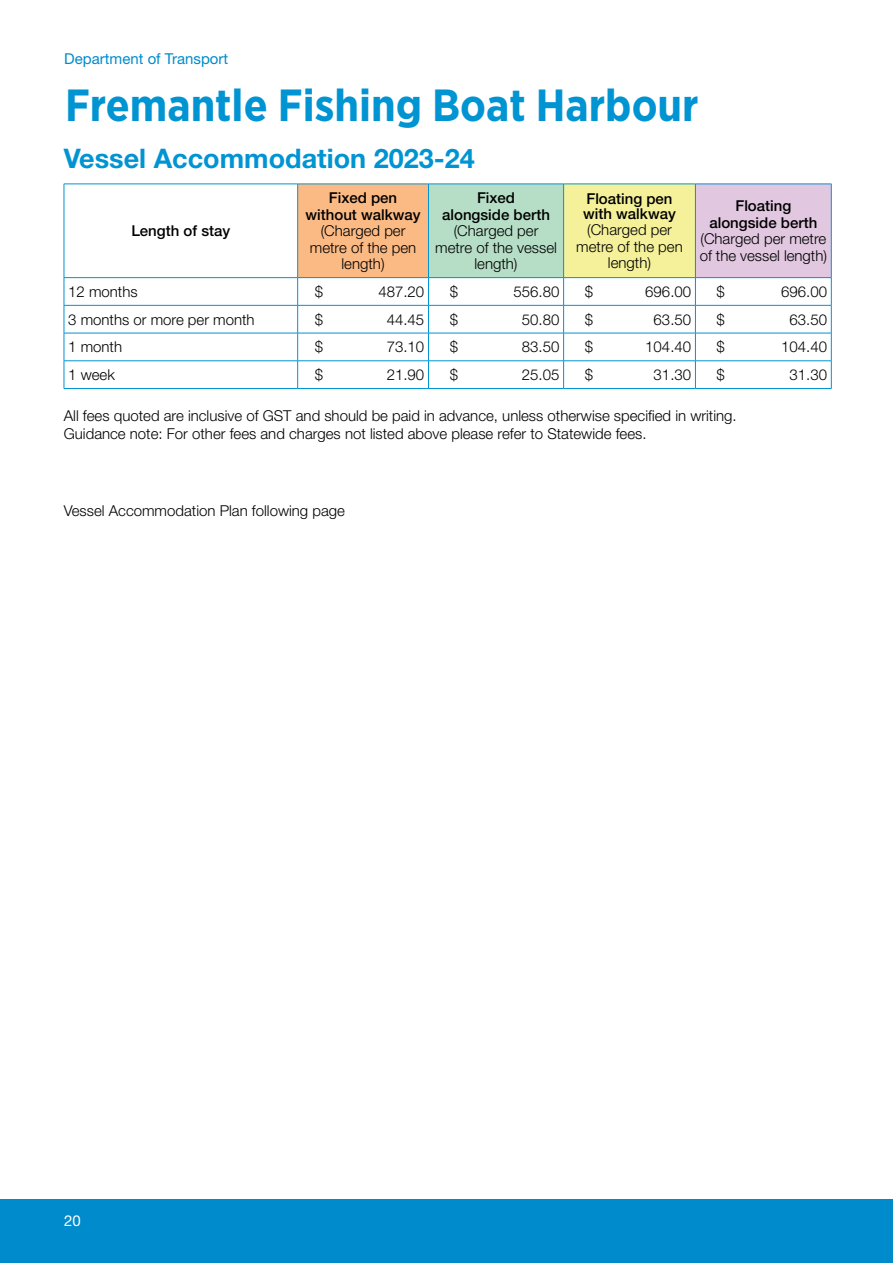
<style>
.page{position:relative;width:893px;height:1263px;background:#fff}
.page>*{position:absolute;margin:0;border:0;box-sizing:border-box;transform-origin:0 0}
.t1{font:700 45px "Gotham Narrow";color:#0194d3}
.t2{font:700 27px "Helvetica Neue LT Std";color:#0194d3}
.Tables{font:300 15px/16.5px "Helvetica Neue LT Std";color:#000;text-align:center}
.Cost_Table{font:300 15px "Helvetica Neue LT Std";color:#000}
.Tables-2{font:500 15px "Helvetica Neue LT Std";color:#000}
.t3{font:15px "Helvetica Neue LT Std";color:#008ccc}
.t4{font:15px "Helvetica Neue LT Std";color:#fff}
</style>
<div class="page">
<div style="left:298px;top:184px;width:130px;height:94px;background:#fbba84"></div>
<div style="left:428px;top:184px;width:136px;height:94px;background:#b6dec6"></div>
<div style="left:564px;top:184px;width:131px;height:94px;background:#f5f19a"></div>
<div style="left:695px;top:184px;width:136px;height:94px;background:#e1c7e0"></div>
<hr style="left:64px;top:305px;width:234px;height:1px;background:#0194d3">
<hr style="left:298px;top:305px;width:130px;height:1px;background:#0194d3">
<hr style="left:564px;top:305px;width:131px;height:1px;background:#0194d3">
<hr style="left:695px;top:305px;width:136px;height:1px;background:#0194d3">
<hr style="left:64px;top:333px;width:234px;height:1px;background:#0194d3">
<hr style="left:298px;top:333px;width:130px;height:1px;background:#0194d3">
<hr style="left:564px;top:333px;width:131px;height:1px;background:#0194d3">
<hr style="left:695px;top:333px;width:136px;height:1px;background:#0194d3">
<hr style="left:564px;top:360px;width:131px;height:1px;background:#0194d3">
<hr style="left:695px;top:360px;width:136px;height:1px;background:#0194d3">
<hr style="left:428px;top:184px;width:1px;height:93px;background:#0194d3">
<hr style="left:563px;top:184px;width:1px;height:93px;background:#0194d3">
<hr style="left:564px;top:388px;width:131px;height:1px;background:#0194d3">
<hr style="left:428px;top:305px;width:136px;height:1px;background:#0194d3">
<hr style="left:428px;top:333px;width:136px;height:1px;background:#0194d3">
<hr style="left:297px;top:184px;width:1px;height:93px;background:#0194d3">
<hr style="left:428px;top:360px;width:136px;height:1px;background:#0194d3">
<svg style="left:563px;top:278px;width:1px;height:110px"></svg>
<hr style="left:428px;top:388px;width:136px;height:1px;background:#0194d3">
<hr style="left:695px;top:184px;width:1px;height:93px;background:#0194d3">
<svg style="left:695px;top:278px;width:1px;height:110px"></svg>
<svg style="left:831px;top:278px;width:1px;height:110px"></svg>
<hr style="left:695px;top:388px;width:136px;height:1px;background:#0194d3">
<svg style="left:64px;top:278px;width:1px;height:110px"></svg>
<hr style="left:64px;top:360px;width:234px;height:1px;background:#0194d3">
<hr style="left:298px;top:360px;width:130px;height:1px;background:#0194d3">
<svg style="left:297px;top:278px;width:1px;height:110px"></svg>
<svg style="left:428px;top:278px;width:1px;height:110px"></svg>
<hr style="left:64px;top:388px;width:234px;height:1px;background:#0194d3">
<hr style="left:298px;top:388px;width:130px;height:1px;background:#0194d3">
<hr style="left:64px;top:184px;width:234px;height:1px;background:#0194d3">
<hr style="left:64px;top:184px;width:1px;height:93px;background:#0194d3">
<hr style="left:298px;top:184px;width:130px;height:1px;background:#0194d3">
<hr style="left:428px;top:184px;width:136px;height:1px;background:#0194d3">
<hr style="left:564px;top:184px;width:131px;height:1px;background:#0194d3">
<hr style="left:695px;top:184px;width:136px;height:1px;background:#0194d3">
<hr style="left:831px;top:184px;width:1px;height:93px;background:#0194d3">
<hr style="left:64px;top:277px;width:234px;height:1px;background:#0194d3">
<hr style="left:298px;top:277px;width:130px;height:1px;background:#0194d3">
<hr style="left:428px;top:277px;width:136px;height:1px;background:#0194d3">
<hr style="left:564px;top:277px;width:131px;height:1px;background:#0194d3">
<hr style="left:695px;top:277px;width:136px;height:1px;background:#0194d3">
<div style="left:0;top:1199px;width:893px;height:64px;background:#008ccc"></div>
<p class="t3" style="left:64px;top:50px;width:165px">Department of Transport</p>
<h1 class="t1" style="left:65px;top:76px;width:635px">Fremantle Fishing Boat Harbour</h1>
<h2 class="t2" style="left:64px;top:142px;width:412px">Vessel Accommodation 2023-24</h2>
<h6 class="Tables-2" style="left:131px;top:222px;width:100px">Length of stay</h6>
<h6 class="Tables-2" style="left:329px;top:189px;width:70px">Fixed pen</h6>
<h6 class="Tables-2" style="left:306px;top:205px;width:117px">without walkway</h6>
<h6 class="Tables" style="left:310px;top:222px;width:108px">(Charged per metre of the pen length)</h6>
<h6 class="Tables-2" style="left:477px;top:189px;width:40px">Fixed</h6>
<h6 class="Tables-2" style="left:442px;top:205px;width:109px">alongside berth</h6>
<h6 class="Tables" style="left:435px;top:222px;width:123px">(Charged per metre of the vessel length)</h6>
<h6 class="Tables-2" style="left:586px;top:190px;width:88px">Floating pen</h6>
<h6 class="Tables-2" style="left:583px;top:205px;width:94px">with walkway</h6>
<h6 class="Tables" style="left:576px;top:221px;width:108px">(Charged per metre of the pen length)</h6>
<h6 class="Tables-2" style="left:735px;top:197px;width:57px">Floating</h6>
<h6 class="Tables-2" style="left:709px;top:214px;width:109px">alongside berth</h6>
<h6 class="Tables" style="left:700px;top:230px;width:129px;text-align:left">(Charged per metre of the vessel length)</h6>
<h6 class="Tables" style="left:68px;top:283px;width:71px">12 months</h6>
<h6 class="Cost_Table" style="left:315px;top:282px;width:10px">$</h6>
<h6 class="Cost_Table" style="left:378px;top:282px;width:47px">487.20</h6>
<h6 class="Cost_Table" style="left:450px;top:282px;width:10px">$</h6>
<h6 class="Cost_Table" style="left:513px;top:282px;width:47px">556.80</h6>
<h6 class="Cost_Table" style="left:585px;top:282px;width:10px">$</h6>
<h6 class="Cost_Table" style="left:645px;top:282px;width:47px">696.00</h6>
<h6 class="Cost_Table" style="left:717px;top:282px;width:10px">$</h6>
<h6 class="Cost_Table" style="left:781px;top:282px;width:47px">696.00</h6>
<h6 class="Tables" style="left:68px;top:311px;width:188px">3 months or more per month</h6>
<h6 class="Cost_Table" style="left:315px;top:310px;width:10px">$</h6>
<h6 class="Cost_Table" style="left:387px;top:310px;width:39px">44.45</h6>
<h6 class="Cost_Table" style="left:450px;top:310px;width:10px">$</h6>
<h6 class="Cost_Table" style="left:522px;top:310px;width:39px">50.80</h6>
<h6 class="Cost_Table" style="left:585px;top:310px;width:10px">$</h6>
<h6 class="Cost_Table" style="left:654px;top:310px;width:39px">63.50</h6>
<h6 class="Cost_Table" style="left:717px;top:310px;width:10px">$</h6>
<h6 class="Cost_Table" style="left:789px;top:310px;width:39px">63.50</h6>
<h6 class="Tables" style="left:68px;top:338px;width:55px">1 month</h6>
<h6 class="Cost_Table" style="left:315px;top:338px;width:10px">$</h6>
<h6 class="Cost_Table" style="left:387px;top:338px;width:39px">73.10</h6>
<h6 class="Cost_Table" style="left:450px;top:338px;width:10px">$</h6>
<h6 class="Cost_Table" style="left:522px;top:338px;width:39px">83.50</h6>
<h6 class="Cost_Table" style="left:585px;top:338px;width:10px">$</h6>
<h6 class="Cost_Table" style="left:645px;top:338px;width:47px">104.40</h6>
<h6 class="Cost_Table" style="left:717px;top:338px;width:10px">$</h6>
<h6 class="Cost_Table" style="left:781px;top:338px;width:47px">104.40</h6>
<h6 class="Tables" style="left:68px;top:366px;width:48px">1 week</h6>
<h6 class="Cost_Table" style="left:315px;top:365px;width:10px">$</h6>
<h6 class="Cost_Table" style="left:387px;top:365px;width:39px">21.90</h6>
<h6 class="Cost_Table" style="left:450px;top:365px;width:10px">$</h6>
<h6 class="Cost_Table" style="left:522px;top:365px;width:39px">25.05</h6>
<h6 class="Cost_Table" style="left:585px;top:365px;width:10px">$</h6>
<h6 class="Cost_Table" style="left:654px;top:365px;width:39px">31.30</h6>
<h6 class="Cost_Table" style="left:717px;top:365px;width:10px">$</h6>
<h6 class="Cost_Table" style="left:789px;top:365px;width:39px">31.30</h6>
<p class="Tables" style="left:64px;top:406px;width:674px;line-height:18px;text-align:left">All fees quoted are inclusive of GST and should be paid in advance, unless otherwise specified in writing.<br>Guidance note: For other fees and charges not listed above please refer to Statewide fees.</p>
<h6 class="Tables" style="left:64px;top:502px;width:283px">Vessel Accommodation Plan following page</h6>
<p class="t4" style="left:64px;top:1211px;width:18px">20</p>
</div>
